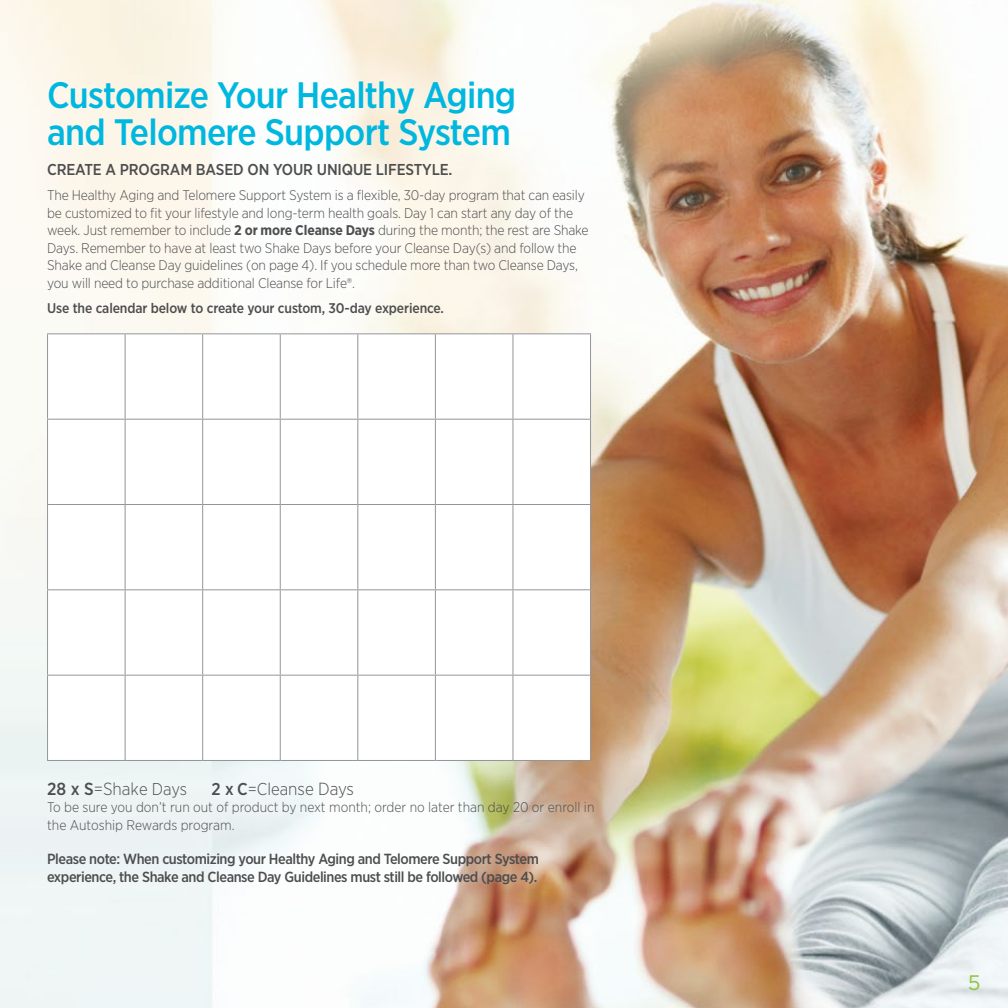
<style>
.page{position:relative;width:1008px;height:1008px;background:#fff}
.page>*{position:absolute;margin:0;border:0;box-sizing:border-box;transform-origin:0 0}
.t1{font:500 36.75px/37.1px "Gotham Narrow";letter-spacing:-.02em;color:#00b7df}
.t2{font:21px "Gotham";color:#8dc63f}
.t3{font:300 17.5px "Gotham Narrow";color:#4d4d4f}
.t4{font:500 15.75px "Gotham Narrow";letter-spacing:-.01em;color:#4d4d4f}
.t5{font:500 14.7px/18px "Gotham Narrow";letter-spacing:-.03em;color:#4d4d4f}
.t6{font:300 14px/17.5px "Gotham Narrow";letter-spacing:-.01em;color:#4d4d4f}
.t7{font:500 14px "Gotham Narrow";letter-spacing:-.01em;color:#4d4d4f}
.s1{font-weight:700}
.s2{font-weight:500}
.s3{font-size:17.15px}
.s4{font-weight:500;font-size:17.15px}
</style>
<div class="page">
<img style="left:0;top:0;width:1008px;height:1008px">
<svg style="left:48px;top:334px;width:542px;height:426px"></svg>
<hr style="left:47px;top:333px;width:78px;height:1px;background:#939598">
<hr style="left:47px;top:334px;width:1px;height:85px;background:#939598">
<hr style="left:125px;top:333px;width:78px;height:1px;background:#939598">
<hr style="left:125px;top:334px;width:1px;height:85px;background:#939598">
<hr style="left:203px;top:333px;width:77px;height:1px;background:#939598">
<hr style="left:202px;top:334px;width:1px;height:85px;background:#939598">
<hr style="left:280px;top:333px;width:78px;height:1px;background:#939598">
<hr style="left:280px;top:334px;width:1px;height:85px;background:#939598">
<hr style="left:358px;top:333px;width:77px;height:1px;background:#939598">
<hr style="left:357px;top:334px;width:1px;height:85px;background:#939598">
<hr style="left:435px;top:333px;width:78px;height:1px;background:#939598">
<hr style="left:435px;top:334px;width:1px;height:85px;background:#939598">
<hr style="left:513px;top:333px;width:78px;height:1px;background:#939598">
<hr style="left:513px;top:334px;width:1px;height:85px;background:#939598">
<hr style="left:590px;top:334px;width:1px;height:85px;background:#939598">
<hr style="left:47px;top:419px;width:78px;height:1px;background:#939598">
<hr style="left:47px;top:420px;width:1px;height:84px;background:#939598">
<hr style="left:125px;top:419px;width:78px;height:1px;background:#939598">
<hr style="left:125px;top:420px;width:1px;height:84px;background:#939598">
<hr style="left:203px;top:419px;width:77px;height:1px;background:#939598">
<hr style="left:202px;top:420px;width:1px;height:84px;background:#939598">
<hr style="left:280px;top:419px;width:78px;height:1px;background:#939598">
<hr style="left:280px;top:420px;width:1px;height:84px;background:#939598">
<hr style="left:358px;top:419px;width:77px;height:1px;background:#939598">
<hr style="left:357px;top:420px;width:1px;height:84px;background:#939598">
<hr style="left:435px;top:419px;width:78px;height:1px;background:#939598">
<hr style="left:435px;top:420px;width:1px;height:84px;background:#939598">
<hr style="left:513px;top:419px;width:78px;height:1px;background:#939598">
<hr style="left:513px;top:420px;width:1px;height:84px;background:#939598">
<hr style="left:590px;top:420px;width:1px;height:84px;background:#939598">
<hr style="left:47px;top:504px;width:78px;height:1px;background:#939598">
<hr style="left:47px;top:505px;width:1px;height:84px;background:#939598">
<hr style="left:125px;top:504px;width:78px;height:1px;background:#939598">
<hr style="left:125px;top:505px;width:1px;height:84px;background:#939598">
<hr style="left:203px;top:504px;width:77px;height:1px;background:#939598">
<hr style="left:202px;top:505px;width:1px;height:84px;background:#939598">
<hr style="left:280px;top:504px;width:78px;height:1px;background:#939598">
<hr style="left:280px;top:505px;width:1px;height:84px;background:#939598">
<hr style="left:358px;top:504px;width:77px;height:1px;background:#939598">
<hr style="left:357px;top:505px;width:1px;height:84px;background:#939598">
<hr style="left:435px;top:504px;width:78px;height:1px;background:#939598">
<hr style="left:435px;top:505px;width:1px;height:84px;background:#939598">
<hr style="left:513px;top:504px;width:78px;height:1px;background:#939598">
<hr style="left:513px;top:505px;width:1px;height:84px;background:#939598">
<hr style="left:590px;top:505px;width:1px;height:84px;background:#939598">
<hr style="left:47px;top:589px;width:78px;height:1px;background:#939598">
<hr style="left:47px;top:590px;width:1px;height:85px;background:#939598">
<hr style="left:125px;top:589px;width:78px;height:1px;background:#939598">
<hr style="left:125px;top:590px;width:1px;height:85px;background:#939598">
<hr style="left:203px;top:589px;width:77px;height:1px;background:#939598">
<hr style="left:202px;top:590px;width:1px;height:85px;background:#939598">
<hr style="left:280px;top:589px;width:78px;height:1px;background:#939598">
<hr style="left:280px;top:590px;width:1px;height:85px;background:#939598">
<hr style="left:358px;top:589px;width:77px;height:1px;background:#939598">
<hr style="left:357px;top:590px;width:1px;height:85px;background:#939598">
<hr style="left:435px;top:589px;width:78px;height:1px;background:#939598">
<hr style="left:435px;top:590px;width:1px;height:85px;background:#939598">
<hr style="left:513px;top:589px;width:78px;height:1px;background:#939598">
<hr style="left:513px;top:590px;width:1px;height:85px;background:#939598">
<hr style="left:590px;top:590px;width:1px;height:85px;background:#939598">
<hr style="left:47px;top:675px;width:78px;height:1px;background:#939598">
<hr style="left:47px;top:676px;width:1px;height:84px;background:#939598">
<hr style="left:125px;top:675px;width:78px;height:1px;background:#939598">
<hr style="left:125px;top:676px;width:1px;height:84px;background:#939598">
<hr style="left:203px;top:675px;width:77px;height:1px;background:#939598">
<hr style="left:202px;top:676px;width:1px;height:84px;background:#939598">
<hr style="left:280px;top:675px;width:78px;height:1px;background:#939598">
<hr style="left:280px;top:676px;width:1px;height:84px;background:#939598">
<hr style="left:358px;top:675px;width:77px;height:1px;background:#939598">
<hr style="left:357px;top:676px;width:1px;height:84px;background:#939598">
<hr style="left:435px;top:675px;width:78px;height:1px;background:#939598">
<hr style="left:435px;top:676px;width:1px;height:84px;background:#939598">
<hr style="left:513px;top:675px;width:78px;height:1px;background:#939598">
<hr style="left:513px;top:676px;width:1px;height:84px;background:#939598">
<hr style="left:590px;top:676px;width:1px;height:84px;background:#939598">
<hr style="left:47px;top:760px;width:78px;height:1px;background:#939598">
<hr style="left:125px;top:760px;width:78px;height:1px;background:#939598">
<hr style="left:203px;top:760px;width:77px;height:1px;background:#939598">
<hr style="left:280px;top:760px;width:78px;height:1px;background:#939598">
<hr style="left:358px;top:760px;width:77px;height:1px;background:#939598">
<hr style="left:435px;top:760px;width:78px;height:1px;background:#939598">
<hr style="left:513px;top:760px;width:78px;height:1px;background:#939598">
<h1 class="t1" style="left:47px;top:76px;width:471px">Customize Your Healthy Aging and Telomere Support System</h1>
<p class="t4" style="left:47px;top:159px;width:407px">CREATE A PROGRAM BASED ON YOUR UNIQUE LIFESTYLE.</p>
<p class="t6" style="left:47px;top:186px;width:543px">The Healthy Aging and Telomere Support System is a flexible, 30-day program that can easily be customized to fit your lifestyle and long-term health goals. Day 1 can start any day of the week. Just remember to include <span class="s1">2 or more Cleanse Days</span> during the month; the rest are Shake Days. Remember to have at least two Shake Days before your Cleanse Day(s) and follow the Shake and Cleanse Day guidelines (on page 4). If you schedule more than two Cleanse Days, you will need to purchase additional Cleanse for Life®.</p>
<p class="t7" style="left:47px;top:299px;width:398px">Use the calendar below to create your custom, 30-day experience.</p>
<p class="t3" style="left:47px;top:778px;width:141px"><span class="s2">28 x S</span>=Shak<span class="s3">e Days</span></p>
<p class="t3" style="left:212px;top:778px;width:144px"><span class="s4">2 x C</span><span class="s3">=Clea</span>nse Days</p>
<p class="t6" style="left:47px;top:798px;width:549px;line-height:18px">To be sure you don’t run out of product by next month; order no later than day 20 or enroll in the Autoship Rewards program.</p>
<p class="t5" style="left:47px;top:850px;width:493px">Please note: When customizing your Healthy Aging and Telomere Support System experience, the Shake and Cleanse Day Guidelines must still be followed (page 4).</p>
<h2 class="t2" style="left:968px;top:969px;width:14px">5</h2>
</div>
